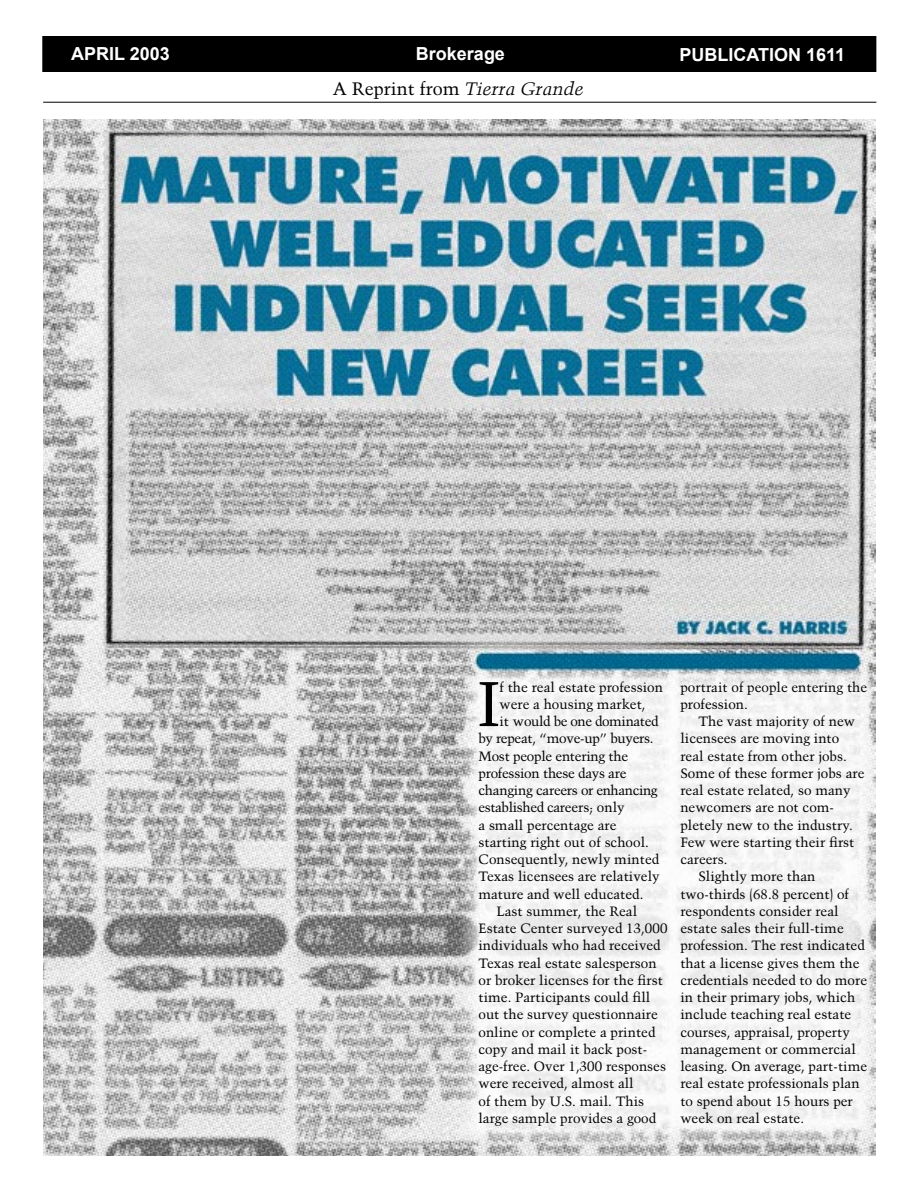
<style>
.page{position:relative;width:918px;height:1188px;background:#fff}
.page>*{position:absolute;margin:0;border:0;box-sizing:border-box;transform-origin:0 0}
.Drop_Cap_Text{font:63px "Trump Mediaeval LT Std";color:#000}
.revhead{font:700 18px "Arial";color:#fff}
.t1{font:18px "Trump Mediaeval LT Std";color:#000}
.Body_text{font:13.5px/17.2px "Trump Mediaeval LT Std";color:#000}
.Drop_Cap_Text-2{font:13.5px "Trump Mediaeval LT Std";color:#000}
.Drop_Cap_Text-3{font:13.5px "Trump Mediaeval LT Std";letter-spacing:-.02em;color:#000}
.Drop_Cap_Text-4{font:13.5px "Trump Mediaeval LT Std";letter-spacing:-.03em;color:#000}
.s1{font-style:italic}
</style>
<div class="page">
<img style="left:44px;top:120px;width:832px;height:1036px">
<hr style="left:43px;top:102px;width:833px;height:1px;background:#000">
<div style="left:43px;top:37px;width:833px;height:34px;background:#000"></div>
<div style="left:42px;top:36px;width:834px;height:36px;border:2px solid #000"></div>
<p class="revhead" style="left:71px;top:42px;width:100px">APRIL 2003</p>
<p class="revhead" style="left:680px;top:43px;width:167px">PUBLICATION 1611</p>
<p class="t1" style="left:333px;top:78px;width:252px">A Reprint from <span class="s1">Tierra Grande</span></p>
<p class="revhead" style="left:416px;top:42px;width:91px">Brokerage</p>
<p class="Drop_Cap_Text" style="left:478px;top:666px;width:22px">I</p>
<p class="Drop_Cap_Text-2" style="left:499px;top:679px;width:165px">f the real estate profession</p>
<p class="Drop_Cap_Text-2" style="left:499px;top:696px;width:148px">were a housing market,</p>
<p class="Drop_Cap_Text-4" style="left:499px;top:713px;width:161px">it would be one dominated</p>
<p class="Drop_Cap_Text-3" style="left:478px;top:730px;width:177px">by repeat, “move-up” buyers.</p>
<p class="Drop_Cap_Text-3" style="left:478px;top:748px;width:151px">Most people entering the</p>
<p class="Drop_Cap_Text-3" style="left:478px;top:765px;width:150px">profession these days are</p>
<p class="Drop_Cap_Text-3" style="left:478px;top:782px;width:181px">changing careers or enhancing</p>
<p class="Drop_Cap_Text-4" style="left:478px;top:799px;width:148px">established careers; only</p>
<p class="Drop_Cap_Text-2" style="left:478px;top:817px;width:139px">a small percentage are</p>
<p class="Drop_Cap_Text-2" style="left:478px;top:834px;width:172px">starting right out of school.</p>
<p class="Drop_Cap_Text-2" style="left:478px;top:851px;width:182px">Consequently, newly minted</p>
<p class="Drop_Cap_Text-2" style="left:478px;top:868px;width:183px">Texas licensees are relatively</p>
<p class="Drop_Cap_Text-2" style="left:478px;top:886px;width:167px">mature and well educated.</p>
<p class="Body_text" style="left:478px;top:902px;width:191px;text-indent:18px">Last summer, the Real<br>Estate Center surveyed 13,000 individuals who had received<br>Texas real estate salesperson or broker licenses for the first time. Participants could fill out the survey questionnaire online or complete a printed copy and mail it back post&shy;age-free. Over 1,300 responses were received, almost all<br>of them by U.S. mail. This large sample provides a good</p>
<p class="Body_text" style="left:680px;top:678px;width:188px">portrait of people entering the profession.</p>
<p class="Body_text" style="left:680px;top:713px;width:186px;text-indent:18px">The vast majority of new licensees are moving into real estate from other jobs.<br>Some of these former jobs are real estate related, so many newcomers are not com&shy;pletely new to the industry.<br>Few were starting their first careers.</p>
<p class="Body_text" style="left:680px;top:868px;width:188px;text-indent:18px">Slightly more than two-thirds (68.8 percent) of respondents consider real estate sales their full-time profession. The rest indicated that a license gives them the credentials needed to do more in their primary jobs, which include teaching real estate courses, appraisal, property management or commercial leasing. On average, part-time real estate professionals plan to spend about 15 hours per week on real estate.</p>
</div>
